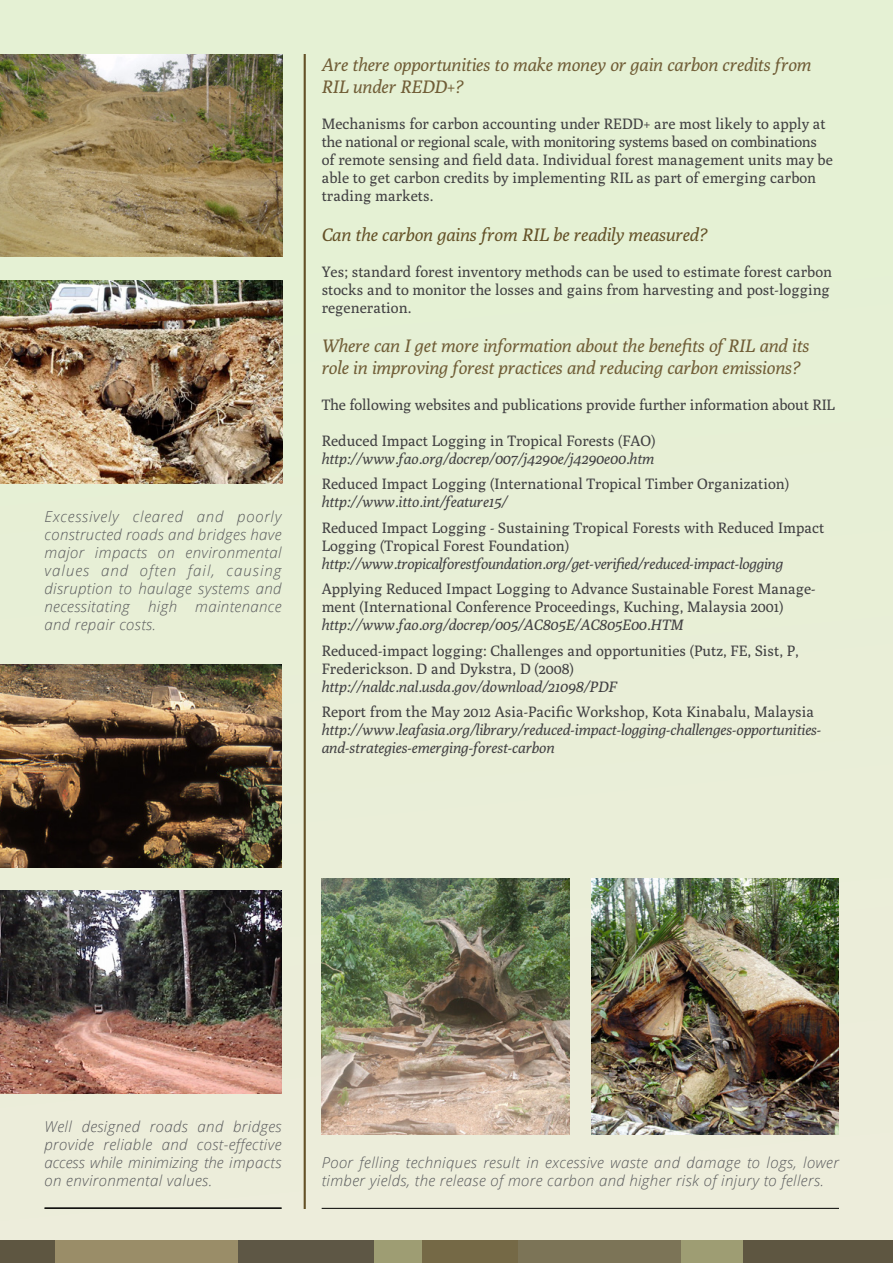
<style>
.page{position:relative;width:893px;height:1263px;background:#e7efd6}
.page>*{position:absolute;margin:0;border:0;box-sizing:border-box;transform-origin:0 0}
.t1{font:italic 18px/21.6px "Poly";color:#705d36}
.t2{font:italic 18px "Poly";color:#645127}
.t3{font:15px/18px "Poly";color:#414042}
.t4{font:italic 300 15px/18px "Open Sans";letter-spacing:.025em;color:#58595b;text-align:justify}
.t5{font:italic 15px/18px "Poly";color:#414042}
</style>
<div class="page">
<div style="left:1px;top:1240px;width:892px;height:23px;background:#9e9d73"></div>
<hr style="left:304px;top:54px;width:2px;height:1155px;background:#645127">
<hr style="left:322px;top:1208px;width:517px;height:1px;background:#000">
<hr style="left:45px;top:1208px;width:237px;height:1px;background:#000">
<img style="left:0;top:664px;width:282px;height:203px">
<img style="left:0;top:54px;width:283px;height:203px">
<img style="left:322px;top:879px;width:247px;height:255px">
<img style="left:592px;top:879px;width:247px;height:255px">
<img style="left:0;top:891px;width:282px;height:203px">
<img style="left:0;top:281px;width:283px;height:203px">
<div style="left:237px;top:1240px;width:137px;height:23px;background:#5e5745"></div>
<div style="left:3px;top:1240px;width:234px;height:23px;background:#9a8d68"></div>
<div style="left:422px;top:1240px;width:97px;height:23px;background:#756946"></div>
<div style="left:0;top:1240px;width:54px;height:23px;background:#5e5641"></div>
<div style="left:743px;top:1240px;width:150px;height:23px;background:#5e5641"></div>
<div style="left:519px;top:1240px;width:162px;height:23px;background:#7c7457"></div>
<p class="t4" style="left:45px;top:507px;width:239px">Excessively cleared and poorly constructed roads and bridges have major impacts on environmental values and often fail, causing disruption to haulage systems and necessitating high maintenance and repair costs.</p>
<p class="t1" style="left:322px;top:54px;width:491px">Are there opportunities to make money or gain carbon credits from<br>RIL under REDD+?</p>
<p class="t3" style="left:322px;top:115px;width:513px">Mechanisms for carbon accounting under REDD+ are most likely to apply at the national or regional scale, with monitoring systems based on combinations of remote sensing and field data. Individual forest management units may be able to get carbon credits by implementing RIL as part of emerging carbon trading markets.</p>
<p class="t2" style="left:322px;top:223px;width:387px">Can the carbon gains from RIL be readily measured?</p>
<p class="t3" style="left:322px;top:262px;width:512px">Yes; standard forest inventory methods can be used to estimate forest carbon stocks and to monitor the losses and gains from harvesting and post-logging regeneration.</p>
<p class="t1" style="left:322px;top:335px;width:489px">Where can I get more information about the benefits of RIL and its role in improving forest practices and reducing carbon emissions?</p>
<p class="t3" style="left:322px;top:396px;width:515px">The following websites and publications provide further information about RIL</p>
<p class="t3" style="left:322px;top:432px;width:335px">Reduced Impact Logging in Tropical Forests (FAO)</p>
<p class="t5" style="left:322px;top:449px;width:334px">http://www.fao.org/docrep/007/j4290e/j4290e00.htm</p>
<p class="t3" style="left:322px;top:475px;width:469px">Reduced Impact Logging (International Tropical Timber Organization)</p>
<p class="t5" style="left:322px;top:493px;width:187px">http://www.itto.int/feature15/</p>
<p class="t3" style="left:322px;top:519px;width:504px">Reduced Impact Logging - Sustaining Tropical Forests with Reduced Impact<br>Logging (Tropical Forest Foundation)</p>
<p class="t5" style="left:322px;top:554px;width:463px">http://www.tropicalforestfoundation.org/get-verified/reduced-impact-logging</p>
<p class="t3" style="left:322px;top:580px;width:495px">Applying Reduced Impact Logging to Advance Sustainable Forest Manage&shy;ment (International Conference Proceedings, Kuching, Malaysia 2001)</p>
<p class="t5" style="left:322px;top:616px;width:363px">http://www.fao.org/docrep/005/AC805E/AC805E00.HTM</p>
<p class="t3" style="left:322px;top:642px;width:479px">Reduced-impact logging: Challenges and opportunities (Putz, FE, Sist, P,<br>Frederickson. D and Dykstra, D (2008)</p>
<p class="t5" style="left:322px;top:677px;width:296px">http://naldc.nal.usda.gov/download/21098/PDF</p>
<p class="t3" style="left:322px;top:703px;width:494px">Report from the May 2012 Asia-Pacific Workshop, Kota Kinabalu, Malaysia</p>
<p class="t5" style="left:322px;top:721px;width:501px">http://www.leafasia.org/library/reduced-impact-logging-challenges-opportunities&shy;and-strategies-emerging-forest-carbon</p>
<p class="t4" style="left:45px;top:1116px;width:239px">Well designed roads and bridges provide reliable and cost-effective access while minimizing the impacts on environmental values.</p>
<p class="t4" style="left:322px;top:1153px;width:519px">Poor felling techniques result in excessive waste and damage to logs, lower timber yields, the release of more carbon and higher risk of injury to fellers.</p>
</div>
